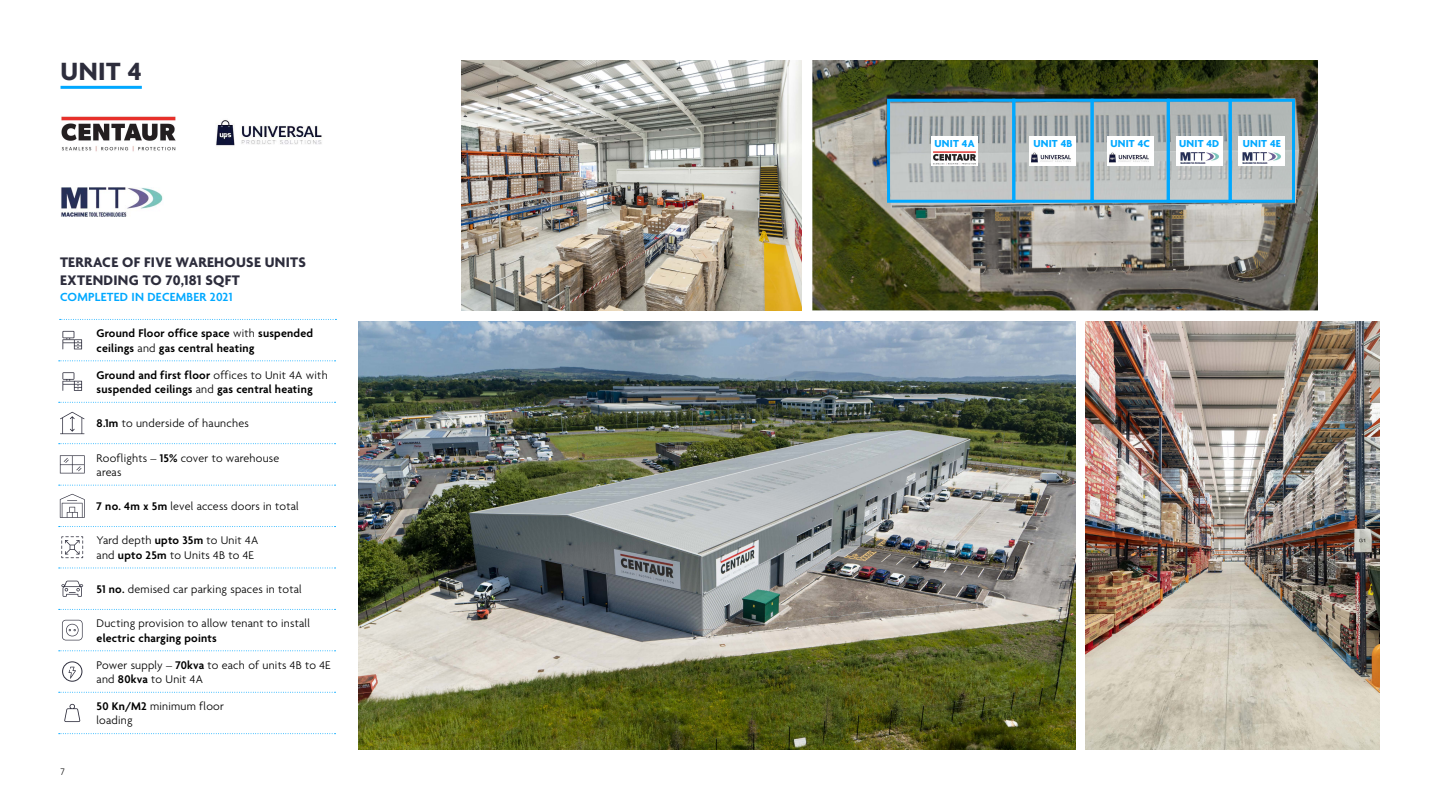
<style>
.page{position:relative;width:1440px;height:810px;background:#fff}
.page>*{position:absolute;margin:0;border:0;box-sizing:border-box;transform-origin:0 0}
.t1{font:700 27px "Agenda";color:#2d2d3c}
.t2{font:700 15px/18px "Agenda";letter-spacing:.02em;color:#2d2d3c}
.t3{font:600 12.75px "Agenda";letter-spacing:.02em;color:#00a8ff}
.t4{font:300 12px/14.4px "Agenda";letter-spacing:.02em;color:#000}
.t5{font:600 12px/14.4px "Agenda";letter-spacing:.02em;color:#000}
.t6{font:700 10.95px "Agenda";letter-spacing:.02em;color:#00a8ff}
.t7{font:9px "Quicksand";color:#000}
.s1{font-weight:300}
.s2{font-weight:600}
</style>
<div class="page">
<hr style="left:61px;top:86px;width:81px;height:3px;background:#00a8ff">
<svg style="left:59px;top:360px;width:277px;height:1px"></svg>
<svg style="left:59px;top:402px;width:277px;height:1px"></svg>
<svg style="left:59px;top:443px;width:277px;height:1px"></svg>
<svg style="left:59px;top:485px;width:277px;height:1px"></svg>
<svg style="left:59px;top:526px;width:277px;height:1px"></svg>
<svg style="left:59px;top:568px;width:277px;height:1px"></svg>
<svg style="left:59px;top:609px;width:277px;height:1px"></svg>
<svg style="left:59px;top:650px;width:277px;height:1px"></svg>
<svg style="left:59px;top:692px;width:277px;height:1px"></svg>
<svg style="left:59px;top:733px;width:277px;height:1px"></svg>
<svg style="left:60px;top:319px;width:276px;height:1px"></svg>
<svg style="left:61px;top:581px;width:22px;height:16px"></svg>
<svg style="left:61px;top:536px;width:22px;height:22px"></svg>
<svg style="left:60px;top:412px;width:25px;height:22px"></svg>
<svg style="left:60px;top:455px;width:25px;height:18px"></svg>
<svg style="left:64px;top:704px;width:16px;height:18px"></svg>
<svg style="left:62px;top:620px;width:21px;height:20px"></svg>
<svg style="left:69px;top:667px;width:7px;height:12px"></svg>
<div style="left:62px;top:661px;width:20px;height:21px;border:1px solid #2d2d3c;border-radius:50%"></div>
<svg style="left:60px;top:494px;width:25px;height:24px"></svg>
<svg style="left:62px;top:331px;width:20px;height:18px"></svg>
<svg style="left:62px;top:372px;width:20px;height:19px"></svg>
<img style="left:61px;top:116px;width:115px;height:36px">
<img style="left:61px;top:188px;width:102px;height:28px">
<img style="left:216px;top:120px;width:106px;height:26px">
<img style="left:462px;top:60px;width:340px;height:250px">
<img style="left:1086px;top:321px;width:294px;height:429px">
<img style="left:358px;top:321px;width:718px;height:429px">
<img style="left:812px;top:60px;width:506px;height:250px">
<div style="left:887px;top:99px;width:128px;height:104px;border:3px solid #00a8ff"></div>
<div style="left:1012px;top:99px;width:82px;height:104px;border:3px solid #00a8ff"></div>
<div style="left:1091px;top:99px;width:79px;height:104px;border:3px solid #00a8ff"></div>
<div style="left:1167px;top:99px;width:65px;height:104px;border:3px solid #00a8ff"></div>
<div style="left:1229px;top:99px;width:66px;height:104px;border:3px solid #00a8ff"></div>
<div style="left:932px;top:136px;width:46px;height:14px;background:#fff"></div>
<img style="left:932px;top:150px;width:46px;height:15px">
<div style="left:1030px;top:136px;width:46px;height:14px;background:#fff"></div>
<div style="left:1107px;top:136px;width:46px;height:14px;background:#fff"></div>
<div style="left:1176px;top:136px;width:46px;height:14px;background:#fff"></div>
<div style="left:1239px;top:136px;width:46px;height:14px;background:#fff"></div>
<svg style="left:1176px;top:150px;width:46px;height:15px"></svg>
<img style="left:1180px;top:152px;width:42px;height:11px">
<svg style="left:1239px;top:150px;width:46px;height:15px"></svg>
<img style="left:1243px;top:152px;width:42px;height:11px">
<div style="left:1030px;top:150px;width:46px;height:15px;background:#fff"></div>
<img style="left:1031px;top:152px;width:40px;height:11px">
<div style="left:1107px;top:150px;width:46px;height:15px;background:#fff"></div>
<img style="left:1109px;top:152px;width:40px;height:11px">
<h1 class="t1" style="left:61px;top:57px;width:83px">UNIT 4</h1>
<p class="t2" style="left:60px;top:254px;width:247px">TERRACE OF FIVE WAREHOUSE UNITS<br>EXTENDING TO 70,181 SQFT</p>
<p class="t3" style="left:60px;top:290px;width:174px">COMPLETED IN DECEMBER 2021</p>
<p class="t7" style="left:60px;top:765px;width:6px">7</p>
<p class="t5" style="left:97px;top:327px;width:218px">Ground Floor office space <span class="s1">with</span> suspended ceilings <span class="s1">and</span> gas central heating</p>
<p class="t5" style="left:97px;top:368px;width:233px">Ground and first floor <span class="s1">offices to Unit 4A with </span>suspended ceilings <span class="s1">and</span> gas central heating</p>
<p class="t4" style="left:97px;top:417px;width:154px"><span class="s2">8.1m</span> to underside of haunches</p>
<p class="t4" style="left:97px;top:451px;width:184px">Rooflights – <span class="s2">15%</span> cover to warehouse areas</p>
<p class="t4" style="left:97px;top:500px;width:204px"><span class="s2">7 no. 4m x 5m</span> level access doors in total</p>
<p class="t4" style="left:97px;top:534px;width:163px">Yard depth <span class="s2">upto 35m</span> to Unit 4A and <span class="s2">upto 25m</span> to Units 4B to 4E</p>
<p class="t4" style="left:97px;top:583px;width:207px"><span class="s2">51 no.</span> demised car parking spaces in total</p>
<p class="t4" style="left:97px;top:617px;width:215px">Ducting provision to allow tenant to install</p>
<p class="t5" style="left:97px;top:631px;width:122px">electric charging points</p>
<p class="t4" style="left:97px;top:658px;width:235px">Power supply – <span class="s2">70kva</span> to each of units 4B to 4E and <span class="s2">80kva</span> to Unit 4A</p>
<p class="t4" style="left:97px;top:700px;width:129px"><span class="s2">50 Kn/M2</span> minimum floor loading</p>
<p class="t6" style="left:935px;top:137px;width:42px">UNIT 4A</p>
<p class="t6" style="left:1033px;top:137px;width:41px">UNIT 4B</p>
<p class="t6" style="left:1110px;top:137px;width:41px">UNIT 4C</p>
<p class="t6" style="left:1179px;top:137px;width:42px">UNIT 4D</p>
<p class="t6" style="left:1243px;top:137px;width:40px">UNIT 4E</p>
</div>
